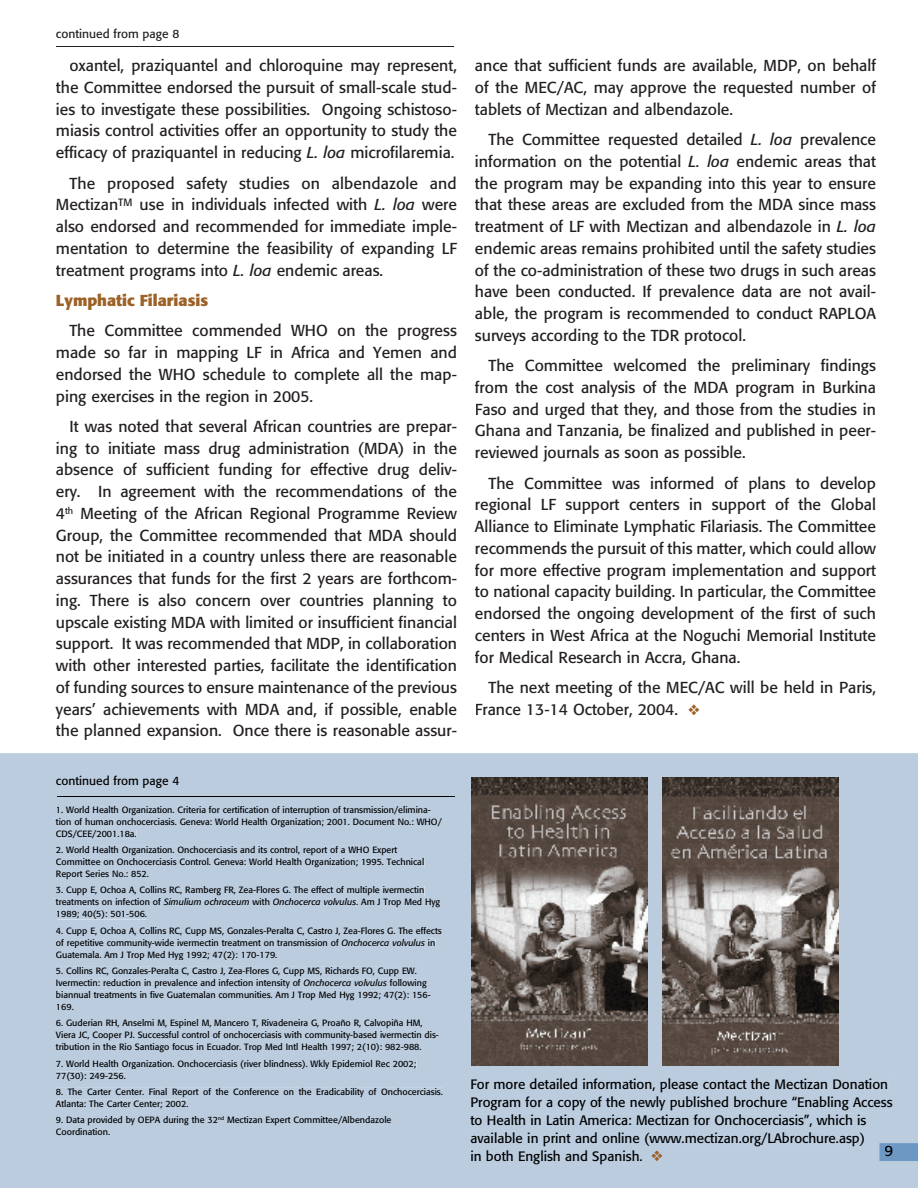
<style>
.page{position:relative;width:918px;height:1188px;background:#fff}
.page>*{position:absolute;margin:0;border:0;box-sizing:border-box;transform-origin:0 0}
.t1{font:15.75px/21.8px "Formata";color:#231f20;text-align:justify}
.t2{font:700 15.75px "Formata";color:#9c6126}
.t3{font:15px "Formata";color:#000}
.t4{font:13.5px/18px "Formata";color:#000}
.t5{font:12px "Formata";color:#000}
.t6{font:12px "Formata";color:#231f20}
.t7{font:9px/12px "Formata";color:#000}
.s1{font-style:italic}
.s2{color:#9c6126}
</style>
<div class="page">
<div style="left:0;top:753px;width:918px;height:435px;background:#bbccdf"></div>
<svg style="left:879px;top:1143px;width:39px;height:18px"></svg>
<div style="left:885px;top:1146px;width:8px;height:10px;background:#6e98c4"></div>
<div style="left:57px;top:806px;width:374px;height:9px;background:#bbccdf"></div>
<div style="left:56px;top:818px;width:386px;height:9px;background:#bbccdf"></div>
<div style="left:56px;top:830px;width:80px;height:8px;background:#bbccdf"></div>
<div style="left:56px;top:846px;width:341px;height:9px;background:#bbccdf"></div>
<div style="left:56px;top:858px;width:368px;height:9px;background:#bbccdf"></div>
<div style="left:57px;top:870px;width:92px;height:9px;background:#bbccdf"></div>
<div style="left:56px;top:886px;width:368px;height:10px;background:#bbccdf"></div>
<div style="left:56px;top:898px;width:105px;height:8px;background:#bbccdf"></div>
<div style="left:164px;top:898px;width:85px;height:8px;background:#bbccdf"></div>
<div style="left:250px;top:898px;width:20px;height:7px;background:#bbccdf"></div>
<div style="left:273px;top:898px;width:83px;height:8px;background:#bbccdf"></div>
<div style="left:357px;top:898px;width:83px;height:10px;background:#bbccdf"></div>
<div style="left:57px;top:911px;width:90px;height:8px;background:#bbccdf"></div>
<div style="left:56px;top:927px;width:386px;height:9px;background:#bbccdf"></div>
<div style="left:56px;top:939px;width:283px;height:9px;background:#bbccdf"></div>
<div style="left:342px;top:939px;width:83px;height:7px;background:#bbccdf"></div>
<div style="left:428px;top:939px;width:7px;height:7px;background:#bbccdf"></div>
<div style="left:56px;top:951px;width:221px;height:9px;background:#bbccdf"></div>
<div style="left:56px;top:967px;width:361px;height:9px;background:#bbccdf"></div>
<div style="left:57px;top:979px;width:244px;height:9px;background:#bbccdf"></div>
<div style="left:304px;top:979px;width:83px;height:7px;background:#bbccdf"></div>
<div style="left:387px;top:979px;width:40px;height:9px;background:#bbccdf"></div>
<div style="left:57px;top:991px;width:374px;height:9px;background:#bbccdf"></div>
<div style="left:57px;top:1004px;width:16px;height:6px;background:#bbccdf"></div>
<div style="left:56px;top:1019px;width:367px;height:10px;background:#bbccdf"></div>
<div style="left:56px;top:1031px;width:383px;height:10px;background:#bbccdf"></div>
<div style="left:56px;top:1043px;width:365px;height:10px;background:#bbccdf"></div>
<div style="left:56px;top:1060px;width:360px;height:9px;background:#bbccdf"></div>
<div style="left:56px;top:1072px;width:69px;height:9px;background:#bbccdf"></div>
<div style="left:56px;top:1088px;width:387px;height:9px;background:#bbccdf"></div>
<div style="left:56px;top:1100px;width:132px;height:8px;background:#bbccdf"></div>
<div style="left:56px;top:1116px;width:162px;height:10px;background:#bbccdf"></div>
<svg style="left:218px;top:1116px;width:6px;height:4px"></svg>
<div style="left:224px;top:1116px;width:167px;height:10px;background:#bbccdf"></div>
<div style="left:56px;top:1128px;width:54px;height:7px;background:#bbccdf"></div>
<img style="left:471px;top:778px;width:176px;height:288px">
<img style="left:662px;top:778px;width:176px;height:288px">
<div style="left:56px;top:775px;width:123px;height:13px;background:#bbccdf"></div>
<hr style="left:58px;top:796px;width:397px;height:1px;background:#000">
<hr style="left:56px;top:46px;width:397px;height:1px;background:#231f20">
<div style="left:471px;top:1078px;width:417px;height:14px;background:#bbccdf"></div>
<div style="left:471px;top:1096px;width:422px;height:14px;background:#bbccdf"></div>
<div style="left:470px;top:1114px;width:397px;height:13px;background:#bbccdf"></div>
<div style="left:471px;top:1132px;width:394px;height:14px;background:#bbccdf"></div>
<div style="left:471px;top:1150px;width:176px;height:14px;background:#bbccdf"></div>
<p class="t6" style="left:56px;top:27px;width:125px">continued from page 8</p>
<p class="t1" style="left:56px;top:55px;width:403px;text-indent:14px">oxantel, praziquantel and chloroquine may represent, the Committee endorsed the pursuit of small-scale stud&shy;ies to investigate these possibilities. Ongoing schistoso&shy;miasis control activities offer an opportunity to study the efficacy of praziquantel in reducing <span class="s1">L. loa</span> microfilaremia.</p>
<p class="t1" style="left:56px;top:172px;width:403px;text-indent:14px">The proposed safety studies on albendazole and Mectizan<sup>TM</sup> use in individuals infected with <span class="s1">L. loa</span> were also endorsed and recommended for immediate imple&shy;mentation to determine the feasibility of expanding LF treatment programs into <span class="s1">L. loa</span> endemic areas.</p>
<p class="t2" style="left:56px;top:290px;width:154px">Lymphatic Filariasis</p>
<p class="t1" style="left:56px;top:320px;width:403px;text-indent:14px">The Committee commended WHO on the progress made so far in mapping LF in Africa and Yemen and endorsed the WHO schedule to complete all the map&shy;ping exercises in the region in 2005.</p>
<p class="t1" style="left:56px;top:415px;width:403px;text-indent:14px">It was noted that several African countries are prepar&shy;ing to initiate mass drug administration (MDA) in the absence of sufficient funding for effective drug deliv&shy;ery. In agreement with the recommendations of the 4<sup>th</sup> Meeting of the African Regional Programme Review Group, the Committee recommended that MDA should not be initiated in a country unless there are reasonable assurances that funds for the first 2 years are forthcom&shy;ing. There is also concern over countries planning to upscale existing MDA with limited or insufficient financial support. It was recommended that MDP, in collaboration with other interested parties, facilitate the identification of funding sources to ensure maintenance of the previous years’ achievements with MDA and, if possible, enable the planned expansion. Once there is reasonable assur-</p>
<p class="t1" style="left:475px;top:55px;width:403px">ance that sufficient funds are available, MDP, on behalf of the MEC/AC, may approve the requested number of tablets of Mectizan and albendazole.</p>
<p class="t1" style="left:475px;top:129px;width:403px;text-indent:14px">The Committee requested detailed <span class="s1">L. loa</span> prevalence information on the potential <span class="s1">L. loa</span> endemic areas that the program may be expanding into this year to ensure that these areas are excluded from the MDA since mass treatment of LF with Mectizan and albendazole in <span class="s1">L. loa </span>endemic areas remains prohibited until the safety studies of the co-administration of these two drugs in such areas have been conducted. If prevalence data are not avail&shy;able, the program is recommended to conduct RAPLOA surveys according to the TDR protocol.</p>
<p class="t1" style="left:475px;top:355px;width:403px;text-indent:14px">The Committee welcomed the preliminary findings from the cost analysis of the MDA program in Burkina Faso and urged that they, and those from the studies in Ghana and Tanzania, be finalized and published in peer&shy;reviewed journals as soon as possible.</p>
<p class="t1" style="left:475px;top:472px;width:403px;text-indent:14px">The Committee was informed of plans to develop regional LF support centers in support of the Global Alliance to Eliminate Lymphatic Filariasis. The Committee recommends the pursuit of this matter, which could allow for more effective program implementation and support to national capacity building. In particular, the Committee endorsed the ongoing development of the first of such centers in West Africa at the Noguchi Memorial Institute for Medical Research in Accra, Ghana.</p>
<p class="t1" style="left:475px;top:676px;width:403px;text-indent:14px">The next meeting of the MEC/AC will be held in Paris,<br>France 13-14 October, 2004. <span class="s2">❖</span></p>
<p class="t5" style="left:56px;top:773px;width:125px">continued from page 4</p>
<p class="t7" style="left:56px;top:804px;width:387px">1. World Health Organization. Criteria for certification of interruption of transmission/elimina&shy;tion of human onchocerciasis. Geneva: World Health Organization; 2001. Document No.: WHO/<br>CDS/CEE/2001.18a.</p>
<p class="t7" style="left:56px;top:844px;width:370px">2. World Health Organization. Onchocerciasis and its control, report of a WHO Expert<br>Committee on Onchocerciasis Control. Geneva: World Health Organization; 1995. Technical<br>Report Series No.: 852.</p>
<p class="t7" style="left:56px;top:884px;width:386px">3. Cupp E, Ochoa A, Collins RC, Ramberg FR, Zea-Flores G. The effect of multiple ivermectin treatments on infection of <span class="s1">Simulium ochraceum</span> with <span class="s1">Onchocerca volvulus</span>. Am J Trop Med Hyg<br>1989; 40(5): 501-506.</p>
<p class="t7" style="left:56px;top:925px;width:387px">4. Cupp E, Ochoa A, Collins RC, Cupp MS, Gonzales-Peralta C, Castro J, Zea-Flores G. The effects of repetitive community-wide ivermectin treatment on transmission of <span class="s1">Onchocerca volvulus</span> in<br>Guatemala. Am J Trop Med Hyg 1992; 47(2): 170-179.</p>
<p class="t7" style="left:56px;top:965px;width:376px">5. Collins RC, Gonzales-Peralta C, Castro J, Zea-Flores G, Cupp MS, Richards FO, Cupp EW.<br>Ivermectin: reduction in prevalence and infection intensity of <span class="s1">Onchocerca volvulus</span> following biannual treatments in five Guatemalan communities. Am J Trop Med Hyg 1992; 47(2): 156- 169.</p>
<p class="t7" style="left:56px;top:1017px;width:385px">6. Guderian RH, Anselmi M, Espinel M, Mancero T, Rivadeneira G, Proaño R, Calvopiña HM,<br>Viera JC, Cooper PJ. Successful control of onchocerciasis with community-based ivermectin dis&shy;tribution in the Rio Santiago focus in Ecuador. Trop Med Intl Health 1997; 2(10): 982-988.</p>
<p class="t7" style="left:56px;top:1058px;width:362px">7. World Health Organization. Onchocerciasis (river blindness). Wkly Epidemiol Rec 2002;<br>77(30): 249-256.</p>
<p class="t7" style="left:56px;top:1086px;width:389px">8. The Carter Center. Final Report of the Conference on the Eradicability of Onchocerciasis.<br>Atlanta: The Carter Center; 2002.</p>
<p class="t7" style="left:56px;top:1114px;width:337px">9. Data provided by OEPA during the 32<sup>nd</sup> Mectizan Expert Committee/Albendazole<br>Coordination.</p>
<p class="t4" style="left:470px;top:1075px;width:424px">For more detailed information, please contact the Mectizan Donation Program for a copy of the newly published brochure “Enabling Access to Health in Latin America: Mectizan for Onchocerciasis”, which is available in print and online (www.mectizan.org/LAbrochure.asp)<br>in both English and Spanish. <span class="s2">❖</span></p>
<p class="t3" style="left:885px;top:1142px;width:10px">9</p>
</div>
